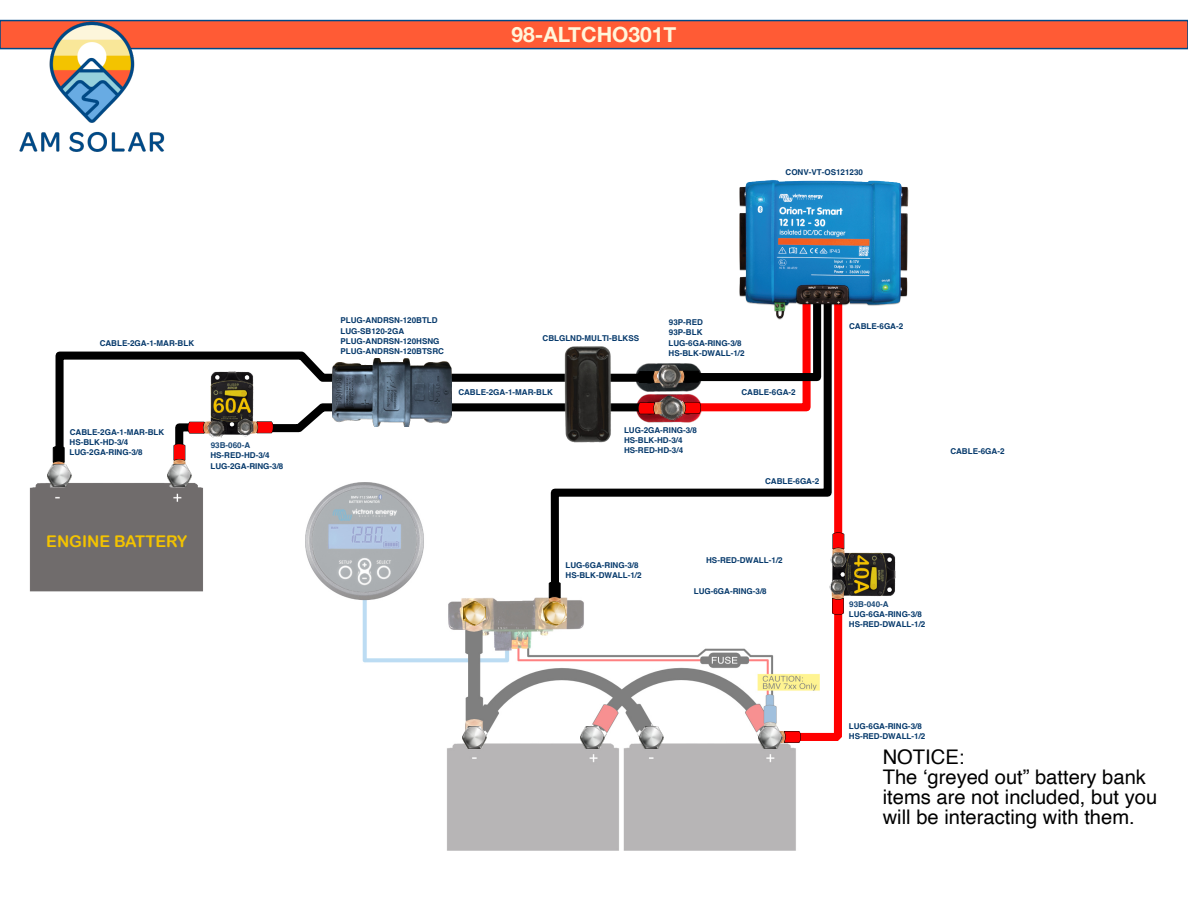
<style>
.page{position:relative;width:1188px;height:918px;background:#fff}
.page>*{position:absolute;margin:0;border:0;box-sizing:border-box;transform-origin:0 0}
.t1{font:700 21px "Helvetica Neue";color:#fff6db}
.t2{font:20.1px/20.1px "Helvetica";color:#000}
.t3{font:16.05px "Arial Rounded MT Bold";color:#f3c300}
.t4{font:700 8.1px/10.2px "Helvetica";color:#073a6c}
.t5{font:700 8.1px "Helvetica";color:rgb(7 58 108/.93)}
</style>
<div class="page">
<div style="left:0;top:20px;width:1188px;height:29px;background:#ff5b35;border:2px solid #004986"></div>
<img style="left:17px;top:21px;width:149px;height:131px">
<img style="left:305px;top:491px;width:491px;height:359px">
<svg style="left:333px;top:485px;width:63px;height:6px"></svg>
<svg style="left:52px;top:351px;width:495px;height:134px"></svg>
<div style="left:834px;top:303px;width:8px;height:241px;background:#f00"></div>
<svg style="left:547px;top:321px;width:288px;height:301px"></svg>
<img style="left:53px;top:463px;width:12px;height:2px">
<svg style="left:53px;top:446px;width:12px;height:17px"></svg>
<img style="left:174px;top:453px;width:12px;height:12px">
<svg style="left:173px;top:444px;width:12px;height:17px"></svg>
<img style="left:198px;top:369px;width:67px;height:67px">
<img style="left:253px;top:421px;width:11px;height:13px">
<svg style="left:256px;top:421px;width:17px;height:12px"></svg>
<svg style="left:188px;top:422px;width:17px;height:12px"></svg>
<img style="left:830px;top:541px;width:66px;height:57px">
<img style="left:832px;top:595px;width:12px;height:3px">
<svg style="left:782px;top:598px;width:62px;height:147px"></svg>
<img style="left:832px;top:542px;width:13px;height:10px">
<svg style="left:832px;top:532px;width:12px;height:17px"></svg>
<img style="left:830px;top:552px;width:16px;height:15px">
<img style="left:830px;top:580px;width:16px;height:15px">
<img style="left:739px;top:180px;width:170px;height:141px">
<img style="left:564px;top:345px;width:49px;height:99px">
<img style="left:549px;top:598px;width:12px;height:3px">
<svg style="left:549px;top:581px;width:12px;height:17px"></svg>
<svg style="left:635px;top:295px;width:190px;height:120px"></svg>
<img style="left:464px;top:601px;width:22px;height:24px">
<img style="left:29px;top:477px;width:177px;height:115px">
<img style="left:47px;top:465px;width:24px;height:21px">
<img style="left:168px;top:465px;width:24px;height:21px">
<img style="left:543px;top:601px;width:24px;height:25px">
<img style="left:333px;top:359px;width:119px;height:67px">
<img style="left:653px;top:391px;width:34px;height:33px">
<img style="left:657px;top:365px;width:25px;height:23px">
<img style="left:237px;top:419px;width:16px;height:17px">
<img style="left:205px;top:416px;width:24px;height:24px">
<img style="left:462px;top:726px;width:24px;height:22px">
<img style="left:581px;top:726px;width:24px;height:22px">
<img style="left:639px;top:726px;width:24px;height:22px">
<img style="left:758px;top:726px;width:24px;height:22px">
<h1 class="t1" style="left:512px;top:22px;width:166px">98-ALTCHO301T</h1>
<p class="t4" style="left:786px;top:167px;width:79px">CONV-VT-OS121230</p>
<p class="t4" style="left:100px;top:339px;width:96px">CABLE-2GA-1-MAR-BLK</p>
<p class="t4" style="left:341px;top:316px;width:99px">PLUG-ANDRSN-120BTLD</p>
<p class="t4" style="left:341px;top:336px;width:105px">PLUG-ANDRSN-120HSNG<br>PLUG-ANDRSN-120BTSRC</p>
<p class="t4" style="left:341px;top:326px;width:65px">LUG-SB120-2GA</p>
<p class="t4" style="left:543px;top:334px;width:98px">CBLGLND-MULTI-BLKSS</p>
<p class="t4" style="left:669px;top:318px;width:36px">93P-RED</p>
<p class="t4" style="left:669px;top:328px;width:35px">93P-BLK</p>
<p class="t4" style="left:669px;top:338px;width:75px">LUG-6GA-RING-3/8</p>
<p class="t4" style="left:669px;top:348px;width:78px">HS-BLK-DWALL-1/2</p>
<p class="t4" style="left:849px;top:322px;width:56px">CABLE-6GA-2</p>
<p class="t4" style="left:458px;top:387px;width:96px">CABLE-2GA-1-MAR-BLK</p>
<p class="t4" style="left:741px;top:387px;width:56px">CABLE-6GA-2</p>
<p class="t4" style="left:70px;top:427px;width:96px">CABLE-2GA-1-MAR-BLK<br>HS-BLK-HD-3/4</p>
<p class="t4" style="left:70px;top:448px;width:75px">LUG-2GA-RING-3/8</p>
<p class="t5" style="left:211px;top:442px;width:41px">93B-060-A</p>
<p class="t4" style="left:210px;top:451px;width:61px">HS-RED-HD-3/4</p>
<p class="t4" style="left:624px;top:426px;width:75px">LUG-2GA-RING-3/8</p>
<p class="t4" style="left:624px;top:436px;width:60px">HS-BLK-HD-3/4</p>
<p class="t4" style="left:624px;top:446px;width:61px">HS-RED-HD-3/4</p>
<p class="t4" style="left:950px;top:446px;width:56px">CABLE-6GA-2</p>
<p class="t4" style="left:210px;top:461px;width:75px">LUG-2GA-RING-3/8</p>
<p class="t4" style="left:765px;top:477px;width:56px">CABLE-6GA-2</p>
<h3 class="t3" style="left:46px;top:535px;width:142px">ENGINE BATTERY</h3>
<p class="t4" style="left:566px;top:561px;width:75px">LUG-6GA-RING-3/8</p>
<p class="t4" style="left:706px;top:556px;width:78px">HS-RED-DWALL-1/2</p>
<p class="t4" style="left:566px;top:571px;width:78px">HS-BLK-DWALL-1/2</p>
<p class="t4" style="left:694px;top:587px;width:75px">LUG-6GA-RING-3/8</p>
<p class="t5" style="left:849px;top:601px;width:41px">93B-040-A</p>
<p class="t4" style="left:849px;top:610px;width:78px">LUG-6GA-RING-3/8<br>HS-RED-DWALL-1/2</p>
<p class="t4" style="left:849px;top:721px;width:78px">LUG-6GA-RING-3/8<br>HS-RED-DWALL-1/2</p>
<h2 class="t2" style="left:883px;top:748px;width:276px">NOTICE:<br>The ‘greyed out” battery bank items are not included, but you will be interacting with them.</h2>
</div>
